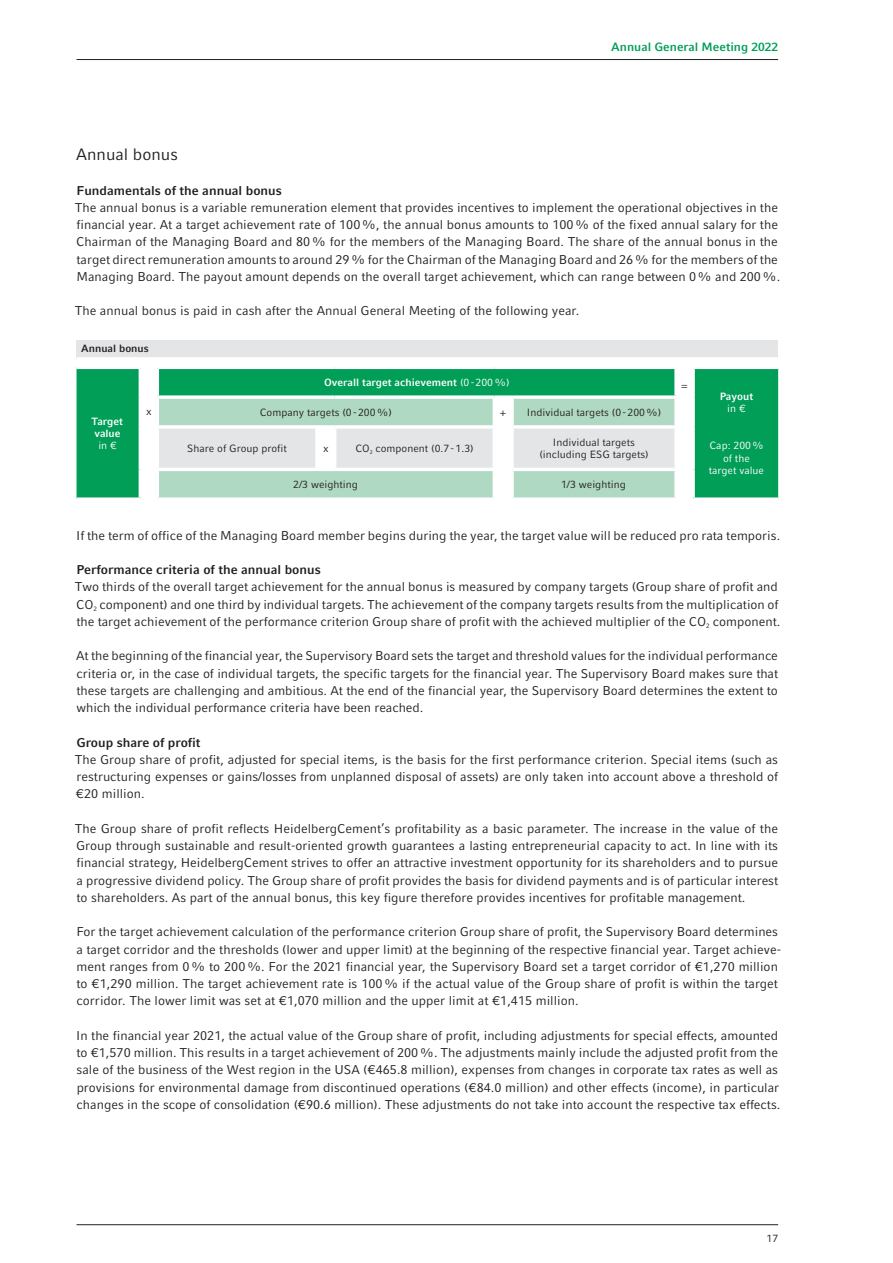
<style>
.page{position:relative;width:893px;height:1263px;background:#fff}
.page>*{position:absolute;margin:0;border:0;box-sizing:border-box;transform-origin:0 0}
.t1{font:16.5px "Compatil Fact LT Pro";color:#231f20}
.t2{font:12.75px/17.2px "Compatil Fact LT Pro";color:#231f20}
.t3{font:700 12.75px "Compatil Fact LT Pro";color:#231f20}
.t4{font:700 12px "Compatil Fact LT Pro";color:#009e57}
.t5{font:10.5px/12.3px "Compatil Fact LT Pro";color:#231f20;text-align:center}
.t6{font:700 10.5px/12.3px "Compatil Fact LT Pro";color:#fff}
.t7{font:10.5px/12.3px "Compatil Fact LT Pro";color:#fff;text-align:center}
.t8{font:700 10.5px "Compatil Fact LT Pro";color:#231f20}
.s1{font-weight:400}
</style>
<div class="page">
<div style="left:77px;top:341px;width:701px;height:18px;background:#e4e5e7"></div>
<svg style="left:77px;top:369px;width:701px;height:128px;background:#1aa768"></svg>
<div style="left:159px;top:399px;width:515px;height:98px;background:#afd9c2"></div>
<div style="left:159px;top:429px;width:515px;height:39px;background:#e4e5e7"></div>
<svg style="left:77px;top:497px;width:63px;height:1px"></svg>
<svg style="left:157px;top:497px;width:160px;height:2px"></svg>
<svg style="left:317px;top:497px;width:18px;height:2px"></svg>
<svg style="left:335px;top:497px;width:159px;height:1px"></svg>
<svg style="left:512px;top:497px;width:164px;height:1px"></svg>
<svg style="left:693px;top:497px;width:85px;height:2px"></svg>
<hr style="left:77px;top:357px;width:63px;height:4px;background:#fff">
<hr style="left:140px;top:357px;width:17px;height:4px;background:#fff">
<hr style="left:157px;top:357px;width:160px;height:4px;background:#fff">
<hr style="left:317px;top:357px;width:18px;height:4px;background:#fff">
<hr style="left:335px;top:357px;width:159px;height:4px;background:#fff">
<hr style="left:494px;top:357px;width:18px;height:4px;background:#fff">
<hr style="left:512px;top:357px;width:164px;height:4px;background:#fff">
<hr style="left:676px;top:357px;width:17px;height:4px;background:#fff">
<hr style="left:693px;top:357px;width:85px;height:4px;background:#fff">
<hr style="left:139px;top:369px;width:3px;height:28px;background:#fff">
<hr style="left:156px;top:369px;width:3px;height:26px;background:#fff">
<svg style="left:674px;top:369px;width:4px;height:26px"></svg>
<hr style="left:139px;top:397px;width:3px;height:30px;background:#fff">
<hr style="left:156px;top:399px;width:3px;height:26px;background:#fff">
<hr style="left:493px;top:399px;width:3px;height:26px;background:#fff">
<svg style="left:510px;top:399px;width:4px;height:26px"></svg>
<svg style="left:674px;top:399px;width:4px;height:26px"></svg>
<hr style="left:139px;top:427px;width:3px;height:42px;background:#fff">
<hr style="left:156px;top:429px;width:3px;height:39px;background:#fff">
<hr style="left:315px;top:429px;width:4px;height:39px;background:#fff">
<hr style="left:333px;top:429px;width:3px;height:39px;background:#fff">
<hr style="left:493px;top:429px;width:3px;height:39px;background:#fff">
<hr style="left:510px;top:429px;width:4px;height:39px;background:#fff">
<hr style="left:674px;top:429px;width:4px;height:39px;background:#fff">
<hr style="left:139px;top:469px;width:3px;height:28px;background:#fff">
<hr style="left:156px;top:471px;width:3px;height:26px;background:#fff">
<hr style="left:493px;top:471px;width:3px;height:26px;background:#fff">
<svg style="left:510px;top:471px;width:4px;height:26px"></svg>
<svg style="left:674px;top:471px;width:4px;height:26px"></svg>
<svg style="left:156px;top:395px;width:161px;height:4px"></svg>
<svg style="left:317px;top:395px;width:18px;height:4px"></svg>
<svg style="left:335px;top:395px;width:159px;height:4px"></svg>
<svg style="left:494px;top:395px;width:18px;height:4px"></svg>
<svg style="left:512px;top:395px;width:166px;height:4px"></svg>
<svg style="left:156px;top:425px;width:161px;height:4px"></svg>
<svg style="left:317px;top:425px;width:18px;height:4px"></svg>
<hr style="left:335px;top:425px;width:159px;height:4px;background:#fff">
<hr style="left:494px;top:425px;width:18px;height:4px;background:#fff">
<svg style="left:512px;top:425px;width:166px;height:4px"></svg>
<hr style="left:156px;top:468px;width:161px;height:3px;background:#fff">
<hr style="left:317px;top:468px;width:18px;height:3px;background:#fff">
<hr style="left:335px;top:468px;width:159px;height:3px;background:#fff">
<hr style="left:494px;top:468px;width:18px;height:3px;background:#fff">
<hr style="left:512px;top:468px;width:166px;height:3px;background:#fff">
<svg style="left:691px;top:369px;width:4px;height:28px"></svg>
<svg style="left:691px;top:397px;width:4px;height:30px"></svg>
<svg style="left:691px;top:427px;width:4px;height:42px"></svg>
<svg style="left:691px;top:469px;width:4px;height:28px"></svg>
<hr style="left:77px;top:59px;width:701px;height:1px;background:#231f20">
<hr style="left:77px;top:1224px;width:701px;height:1px;background:#231f20">
<p class="t4" style="left:611px;top:40px;width:168px">Annual General Meeting 2022</p>
<p class="t1" style="left:76px;top:145px;width:103px">Annual bonus</p>
<p class="t3" style="left:77px;top:183px;width:207px">Fundamentals of the annual bonus</p>
<p class="t2" style="left:75px;top:199px;width:707px">The annual bonus is a variable remuneration element that provides incentives to implement the operational objectives in the financial year. At a target achievement rate of 100%, the annual bonus amounts to 100% of the fixed annual salary for the Chairman of the Managing Board and 80% for the members of the Managing Board. The share of the annual bonus in the target direct remuneration amounts to around 29% for the Chairman of the Managing Board and 26% for the members of the Managing Board. The payout amount depends on the overall target achievement, which can range between 0% and 200%.</p>
<p class="t2" style="left:75px;top:302px;width:506px">The annual bonus is paid in cash after the Annual General Meeting of the following year.</p>
<p class="t8" style="left:81px;top:343px;width:69px">Annual bonus</p>
<p class="t6" style="left:324px;top:376px;width:187px">Overall target achievement <span class="s1">(0-200%)</span></p>
<p class="t5" style="left:682px;top:379px;width:7px">=</p>
<p class="t6" style="left:720px;top:390px;width:35px">Payout</p>
<p class="t7" style="left:727px;top:403px;width:20px">in €</p>
<p class="t7" style="left:709px;top:439px;width:57px">Cap: 200% of the target value</p>
<p class="t5" style="left:146px;top:405px;width:7px">x</p>
<p class="t5" style="left:260px;top:406px;width:134px">Company targets (0-200%)</p>
<p class="t5" style="left:500px;top:406px;width:7px">+</p>
<p class="t5" style="left:527px;top:406px;width:136px">Individual targets (0-200%)</p>
<p class="t5" style="left:187px;top:442px;width:101px">Share of Group profit</p>
<p class="t5" style="left:323px;top:442px;width:7px">x</p>
<p class="t5" style="left:355px;top:442px;width:120px">CO<sub>2</sub> component (0.7-1.3)</p>
<p class="t5" style="left:539px;top:436px;width:111px">Individual targets (including ESG targets)</p>
<p class="t5" style="left:293px;top:478px;width:66px">2/3 weighting</p>
<p class="t5" style="left:561px;top:478px;width:66px">1/3 weighting</p>
<p class="t2" style="left:76px;top:527px;width:705px">If the term of office of the Managing Board member begins during the year, the target value will be reduced pro rata temporis.</p>
<p class="t3" style="left:77px;top:562px;width:246px">Performance criteria of the annual bonus</p>
<p class="t2" style="left:75px;top:578px;width:707px">Two thirds of the overall target achievement for the annual bonus is measured by company targets (Group share of profit and<br>CO<sub>2</sub> component) and one third by individual targets. The achievement of the company targets results from the multiplication of the target achievement of the performance criterion Group share of profit with the achieved multiplier of the CO<sub>2</sub> component.</p>
<p class="t2" style="left:76px;top:647px;width:703px;text-align:justify">At the beginning of the financial year, the Supervisory Board sets the target and threshold values for the individual performance criteria or, in the case of individual targets, the specific targets for the financial year. The Supervisory Board makes sure that these targets are challenging and ambitious. At the end of the financial year, the Supervisory Board determines the extent to which the individual performance criteria have been reached.</p>
<p class="t3" style="left:76px;top:735px;width:126px">Group share of profit</p>
<p class="t2" style="left:75px;top:751px;width:705px;text-align:justify">The Group share of profit, adjusted for special items, is the basis for the first performance criterion. Special items (such as restructuring expenses or gains/losses from unplanned disposal of assets) are only taken into account above a threshold of €20 million.</p>
<p class="t2" style="left:75px;top:820px;width:705px;text-align:justify">The Group share of profit reflects HeidelbergCement’s profitability as a basic parameter. The increase in the value of the Group through sustainable and result-oriented growth guarantees a lasting entrepreneurial capacity to act. In line with its financial strategy, HeidelbergCement strives to offer an attractive investment opportunity for its shareholders and to pursue a progressive dividend policy. The Group share of profit provides the basis for dividend payments and is of particular interest to shareholders. As part of the annual bonus, this key figure therefore provides incentives for profitable management.</p>
<p class="t2" style="left:76px;top:923px;width:706px">For the target achievement calculation of the performance criterion Group share of profit, the Supervisory Board determines a target corridor and the thresholds (lower and upper limit) at the beginning of the respective financial year. Target achieve&shy;ment ranges from 0% to 200%. For the 2021 financial year, the Supervisory Board set a target corridor of €1,270 million to €1,290 million. The target achievement rate is 100% if the actual value of the Group share of profit is within the target corridor. The lower limit was set at €1,070 million and the upper limit at €1,415 million.</p>
<p class="t2" style="left:76px;top:1027px;width:706px">In the financial year 2021, the actual value of the Group share of profit, including adjustments for special effects, amounted to €1,570 million. This results in a target achievement of 200%. The adjustments mainly include the adjusted profit from the sale of the business of the West region in the USA (€465.8 million), expenses from changes in corporate tax rates as well as provisions for environmental damage from discontinued operations (€84.0 million) and other effects (income), in particular changes in the scope of consolidation (€90.6 million). These adjustments do not take into account the respective tax effects.</p>
<p class="t6" style="left:91px;top:415px;width:33px">Target value</p>
<p class="t7" style="left:98px;top:439px;width:20px">in €</p>
<p class="t5" style="left:766px;top:1232px;width:13px">17</p>
</div>
